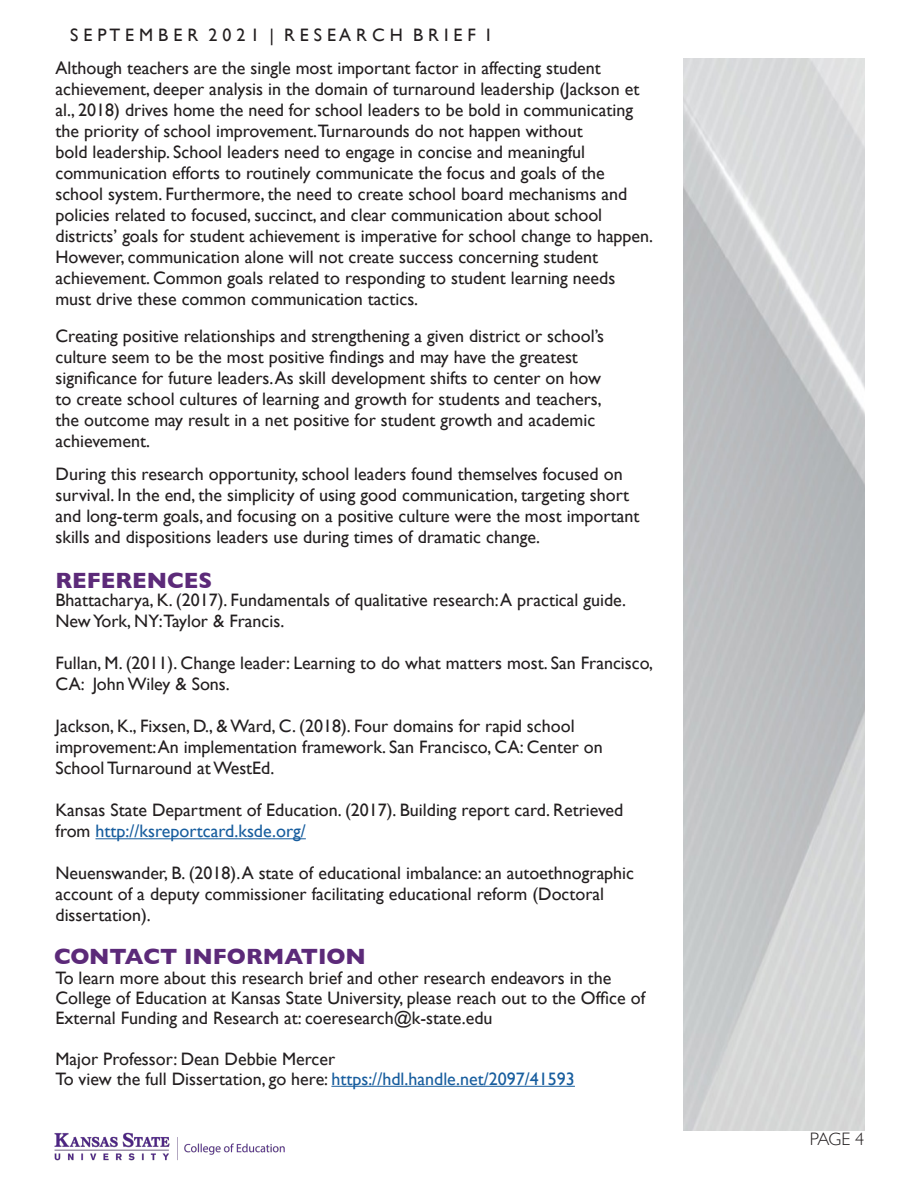
<style>
.page{position:relative;width:918px;height:1188px;background:#fff}
.page>*{position:absolute;margin:0;border:0;box-sizing:border-box;transform-origin:0 0}
.t1{font:700 22.5px "Gill Sans";color:#5c2a79}
.t2{font:18px/21px "Gill Sans";color:#231f20}
.t3{font:300 18px "Gill Sans";color:#231f20}
.s1{color:#175d9e}
</style>
<div class="page">
<img style="left:684px;top:58px;width:180px;height:1073px">
<img style="left:54px;top:1132px;width:231px;height:29px">
<hr style="left:95px;top:838px;width:211px;height:1px;background:#175d9e">
<hr style="left:331px;top:1086px;width:244px;height:1px;background:#175d9e">
<p class="t2" style="left:70px;top:24px;width:422px">S E P T E M B E R 2 0 2 1 | R E S E A R C H B R I E F I</p>
<p class="t2" style="left:56px;top:57px;width:599px">Although teachers are the single most important factor in affecting student achievement, deeper analysis in the domain of turnaround leadership (Jackson et al., 2018) drives home the need for school leaders to be bold in communicating the priority of school improvement.Turnarounds do not happen without<br>bold leadership. School leaders need to engage in concise and meaningful communication efforts to routinely communicate the focus and goals of the school system. Furthermore, the need to create school board mechanisms and policies related to focused, succinct, and clear communication about school districts’ goals for student achievement is imperative for school change to happen.<br>However, communication alone will not create success concerning student achievement. Common goals related to responding to student learning needs must drive these common communication tactics.</p>
<p class="t2" style="left:56px;top:326px;width:550px">Creating positive relationships and strengthening a given district or school’s culture seem to be the most positive findings and may have the greatest significance for future leaders. As skill development shifts to center on how to create school cultures of learning and growth for students and teachers, the outcome may result in a net positive for student growth and academic achievement.</p>
<p class="t2" style="left:56px;top:464px;width:586px">During this research opportunity, school leaders found themselves focused on survival. In the end, the simplicity of using good communication, targeting short and long-term goals, and focusing on a positive culture were the most important skills and dispositions leaders use during times of dramatic change.</p>
<p class="t1" style="left:56px;top:562px;width:158px">REFERENCES</p>
<p class="t2" style="left:56px;top:590px;width:572px">Bhattacharya, K. (2017). Fundamentals of qualitative research: A practical guide.<br>New York, NY:Taylor &amp; Francis.</p>
<p class="t2" style="left:56px;top:653px;width:599px">Fullan, M. (2011). Change leader: Learning to do what matters most. San Francisco,<br>CA: John Wiley &amp; Sons.</p>
<p class="t2" style="left:56px;top:716px;width:549px">Jackson, K., Fixsen, D., &amp; Ward, C. (2018). Four domains for rapid school improvement: An implementation framework. San Francisco, CA: Center on<br>School Turnaround at WestEd.</p>
<p class="t2" style="left:56px;top:800px;width:569px">Kansas State Department of Education. (2017). Building report card. Retrieved from <span class="s1">http://ksreportcard.ksde.org/</span></p>
<p class="t2" style="left:56px;top:863px;width:580px">Neuenswander, B. (2018). A state of educational imbalance: an autoethnographic account of a deputy commissioner facilitating educational reform (Doctoral dissertation).</p>
<p class="t1" style="left:54px;top:939px;width:313px">CONTACT INFORMATION</p>
<p class="t2" style="left:56px;top:967px;width:591px;line-height:20.2px">To learn more about this research brief and other research endeavors in the<br>College of Education at Kansas State University, please reach out to the Office of<br>External Funding and Research at: coeresearch@k-state.edu</p>
<p class="t2" style="left:56px;top:1048px;width:521px;line-height:20.2px">Major Professor: Dean Debbie Mercer<br>To view the full Dissertation, go here: <span class="s1">https://hdl.handle.net/2097/41593</span></p>
<p class="t3" style="left:810px;top:1125px;width:56px">PAGE 4</p>
</div>
